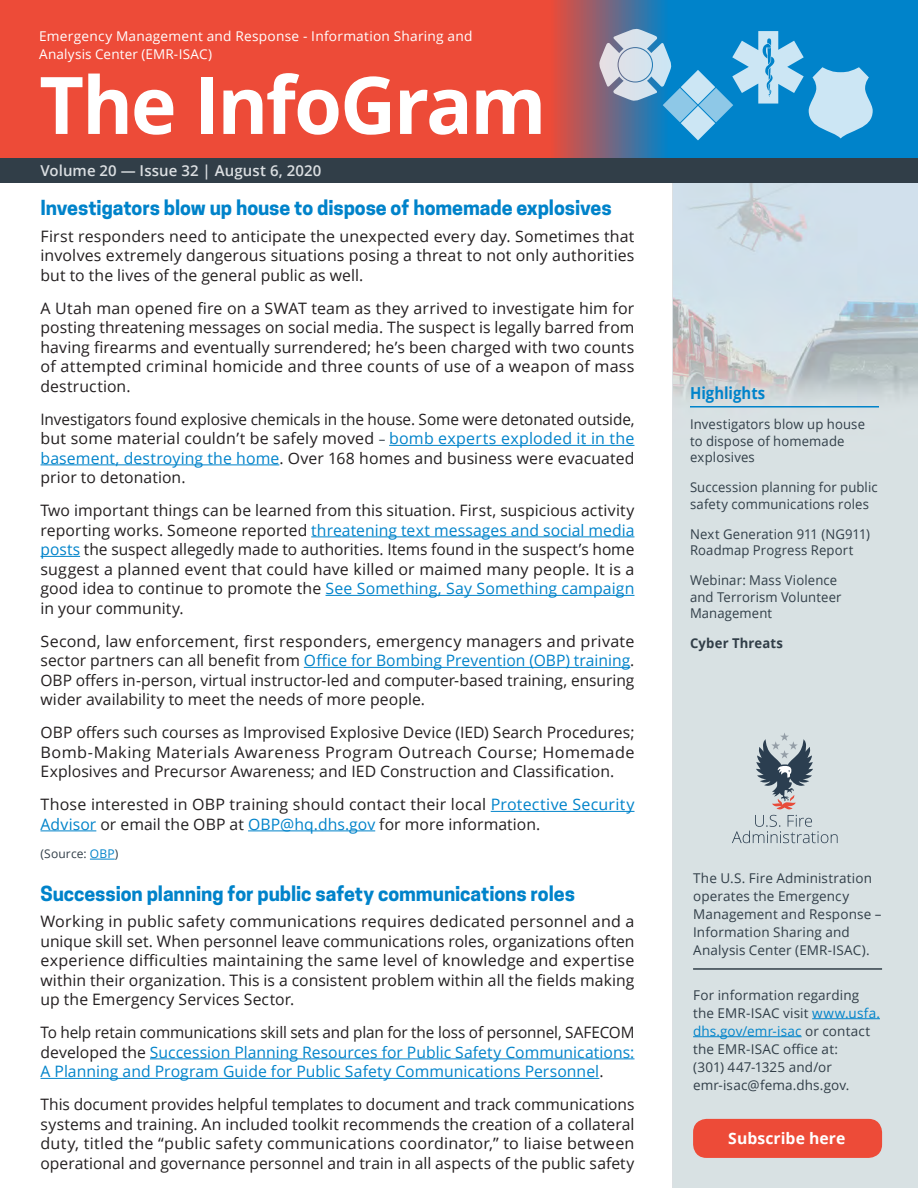
<style>
.page{position:relative;width:918px;height:1188px;background:#fff}
.page>*{position:absolute;margin:0;border:0;box-sizing:border-box;transform-origin:0 0}
.t1{font:700 79.5px "Open Sans";letter-spacing:-.03em;color:#fff}
.Subhead{font:700 19.5px "Cooper Hewitt";letter-spacing:-.005em;color:#0083ca}
.Highlights_Heading{font:700 16.5px "Open Sans";letter-spacing:.005em;color:#0083ca;scale:.9 1}
.t2{font:15.75px/19.5px "Open Sans";letter-spacing:.005em;color:#231f20;text-align:justify}
.t3{font:15.75px/19.5px "Open Sans";letter-spacing:.005em;color:#0083ca;text-align:justify}
.t4{font:700 15.75px "Open Sans";letter-spacing:.005em;color:#fff}
.Volume_Issue_Number{font:600 15px "Open Sans";letter-spacing:.005em;color:#dbdfe2}
.t5{font:13.5px/18px "Open Sans";letter-spacing:.01em;color:#313e48}
.Subtitle{font:13.5px/18px "Open Sans";letter-spacing:.015em;color:#fff}
.t6{font:700 13.5px "Open Sans";letter-spacing:.015em;color:#313e48}
.t7{font:12px "Open Sans";letter-spacing:.015em;color:#313e48}
.s1{font-size:13.5px;color:#313e48}
.s2{color:#0083ca}
.s3{color:#231f20}
</style>
<div class="page">
<img style="left:673px;top:183px;width:245px;height:1005px">
<div style="left:0;top:0;width:918px;height:158px;background:#ed4b38"></div>
<svg style="left:555px;top:0;width:363px;height:158px;fill:#0083ca"></svg>
<svg style="left:599px;top:29px;width:274px;height:111px"></svg>
<svg style="left:732px;top:732px;width:106px;height:111px"></svg>
<hr style="left:693px;top:968px;width:189px;height:2px;background:#313e48">
<hr style="left:812px;top:1018px;width:68px;height:1px;background:#0083ca">
<hr style="left:693px;top:1036px;width:109px;height:1px;background:#0083ca">
<div style="left:693px;top:1119px;width:189px;height:39px;background:#ed4b38;border-radius:14px"></div>
<div style="left:0;top:158px;width:918px;height:25px;background:#313e48"></div>
<hr style="left:690px;top:406px;width:189px;height:2px;background:#0083ca">
<hr style="left:389px;top:445px;width:246px;height:1px;background:#0083ca">
<hr style="left:40px;top:465px;width:239px;height:1px;background:#0083ca">
<hr style="left:311px;top:537px;width:323px;height:1px;background:#0083ca">
<hr style="left:40px;top:556px;width:40px;height:1px;background:#0083ca">
<hr style="left:326px;top:595px;width:308px;height:1px;background:#0083ca">
<hr style="left:304px;top:667px;width:326px;height:1px;background:#0083ca">
<hr style="left:491px;top:811px;width:143px;height:1px;background:#0083ca">
<hr style="left:40px;top:831px;width:56px;height:1px;background:#0083ca">
<hr style="left:248px;top:831px;width:127px;height:1px;background:#0083ca">
<svg style="left:90px;top:859px;width:25px;height:1px"></svg>
<hr style="left:150px;top:1059px;width:485px;height:1px;background:#0083ca">
<hr style="left:40px;top:1078px;width:559px;height:1px;background:#0083ca">
<h1 class="Subtitle" style="left:39px;top:26px;width:435px">Emergency Management and Response - Information Sharing and<br>Analysis Center (EMR-ISAC)</h1>
<p class="t1" style="left:39px;top:49px;width:509px">The InfoGram</p>
<p class="Volume_Issue_Number" style="left:40px;top:160px;width:283px">Volume 20 — Issue 32 | August 6, 2020</p>
<h1 class="Subhead" style="left:40px;top:197px;width:573px">Investigators blow up house to dispose of homemade explosives</h1>
<p class="t2" style="left:40px;top:226px;width:596px">First responders need to anticipate the unexpected every day. Sometimes that involves extremely dangerous situations posing a threat to not only authorities but to the lives of the general public as well.</p>
<p class="t2" style="left:40px;top:298px;width:596px">A Utah man opened fire on a SWAT team as they arrived to investigate him for posting threatening messages on social media. The suspect is legally barred from having firearms and eventually surrendered; he’s been charged with two counts of attempted criminal homicide and three counts of use of a weapon of mass destruction.</p>
<p class="t2" style="left:40px;top:409px;width:596px">Investigators found explosive chemicals in the house. Some were detonated outside, but some material couldn’t be safely moved <span class="s1">–</span> <span class="s2">bomb experts exploded it in the</span></p>
<p class="t2" style="left:40px;top:448px;width:596px"><span class="s2">basement, destroying the home</span>. Over 168 homes and business were evacuated prior to detonation.</p>
<p class="t2" style="left:40px;top:500px;width:596px">Two important things can be learned from this situation. First, suspicious activity reporting works. Someone reported <span class="s2">threatening text messages and social media posts</span> the suspect allegedly made to authorities. Items found in the suspect’s home suggest a planned event that could have killed or maimed many people. It is a good idea to continue to promote the <span class="s2">See Something, Say Something campaign </span>in your community.</p>
<p class="t2" style="left:40px;top:631px;width:596px">Second, law enforcement, first responders, emergency managers and private sector partners can all benefit from <span class="s2">Office for Bombing Prevention (OBP) training</span>.<br>OBP offers in-person, virtual instructor-led and computer-based training, ensuring wider availability to meet the needs of more people.</p>
<p class="t2" style="left:40px;top:722px;width:596px">OBP offers such courses as Improvised Explosive Device (IED) Search Procedures; Bomb-Making Materials Awareness Program Outreach Course; Homemade Explosives and Precursor Awareness; and IED Construction and Classification.</p>
<p class="t2" style="left:40px;top:794px;width:595px">Those interested in OBP training should contact their local <span class="s2">Protective Security<br>Advisor</span> or email the OBP at <span class="s2">OBP@hq.dhs.gov</span> for more information.</p>
<p class="t7" style="left:40px;top:846px;width:79px">(Source: <span class="s2">OBP</span>)</p>
<h1 class="Subhead" style="left:40px;top:882px;width:536px">Succession planning for public safety communications roles</h1>
<p class="t2" style="left:40px;top:911px;width:596px">Working in public safety communications requires dedicated personnel and a unique skill set. When personnel leave communications roles, organizations often experience difficulties maintaining the same level of knowledge and expertise within their organization. This is a consistent problem within all the fields making up the Emergency Services Sector.</p>
<p class="t3" style="left:40px;top:1022px;width:596px"><span class="s3">To help retain communications skill sets and plan for the loss of personnel, SAFECOM developed the</span> Succession Planning Resources for Public Safety Communications:<br>A Planning and Program Guide for Public Safety Communications Personnel<span class="s3">.</span></p>
<p class="t2" style="left:40px;top:1094px;width:596px">This document provides helpful templates to document and track communications systems and training. An included toolkit recommends the creation of a collateral duty, titled the “public safety communications coordinator,” to liaise between operational and governance personnel and train in all aspects of the public safety</p>
<p class="Highlights_Heading" style="left:690px;top:382px;width:85px">Highlights</p>
<p class="t5" style="left:690px;top:416px;width:177px;line-height:16.5px">Investigators blow up house to dispose of homemade explosives</p>
<p class="t5" style="left:690px;top:479px;width:189px;line-height:16.5px">Succession planning for public safety communications roles</p>
<p class="t5" style="left:690px;top:525px;width:181px;line-height:16.5px">Next Generation 911 (NG911)<br>Roadmap Progress Report</p>
<p class="t5" style="left:690px;top:572px;width:153px;line-height:16.5px">Webinar: Mass Violence and Terrorism Volunteer<br>Management</p>
<p class="t6" style="left:690px;top:634px;width:94px">Cyber Threats</p>
<p class="t5" style="left:693px;top:868px;width:190px">The U.S. Fire Administration operates the Emergency<br>Management and Response –<br>Information Sharing and<br>Analysis Center (EMR-ISAC).</p>
<p class="t5" style="left:693px;top:985px;width:188px">For information regarding the EMR-ISAC visit <span class="s2">www.usfa. dhs.gov/emr-isac</span> or contact the EMR-ISAC office at:<br>(301) 447-1325 and/or emr-isac@fema.dhs.gov.</p>
<p class="t4" style="left:728px;top:1128px;width:119px">Subscribe here</p>
</div>
